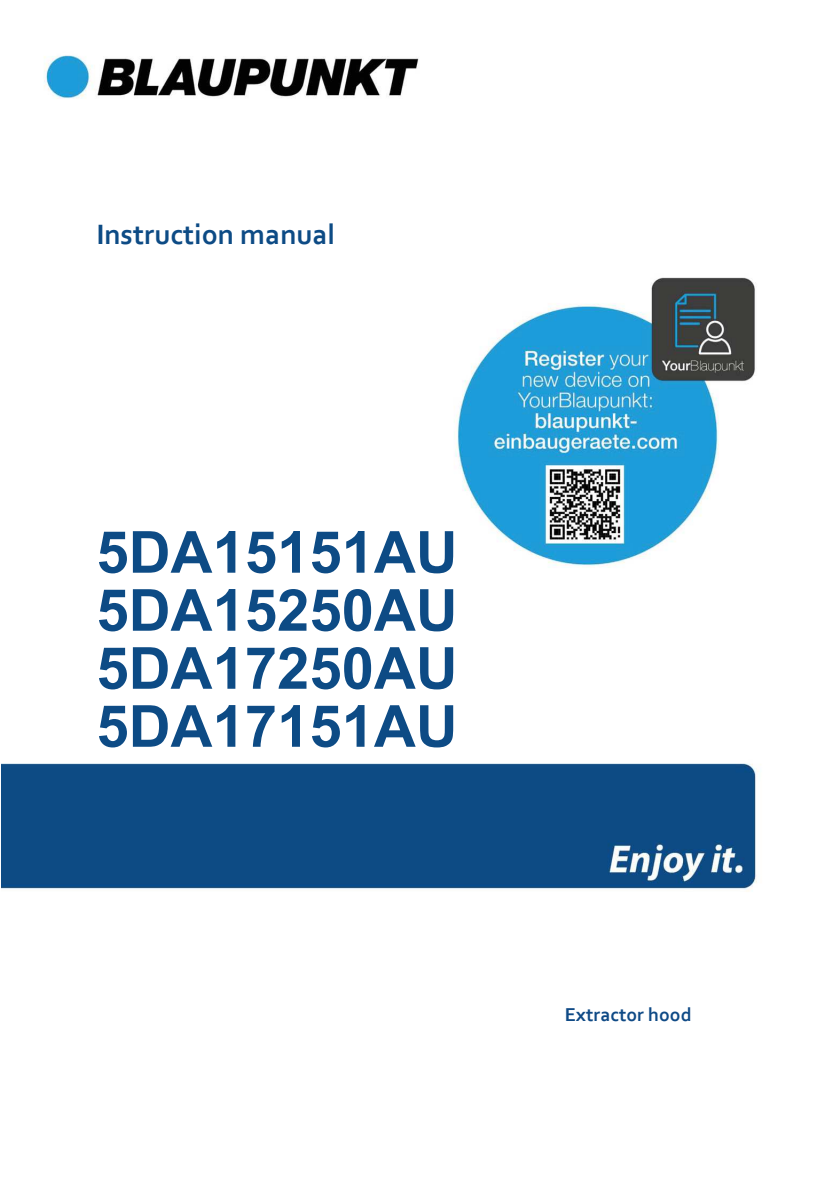
<style>
.page{position:relative;width:840px;height:1191px;background:#fff}
.page>*{position:absolute;margin:0;border:0;box-sizing:border-box;transform-origin:0 0}
.t1{font:700 58px/58px "Arial";color:#0d4b85;text-align:justify}
.t2{font:700 29.2px "Corbel";color:#0d4b85}
.t3{font:700 19.6px "Corbel";color:#0f4a86}
</style>
<div class="page">
<img style="left:1px;top:55px;width:758px;height:837px">
<p class="t2" style="left:96px;top:216px;width:240px">Instruction manual</p>
<p class="t1" style="left:96px;top:524px;width:362px">5DA15151AU 5DA15250AU 5DA17250AU 5DA17151AU</p>
<p class="t3" style="left:564px;top:1002px;width:128px">Extractor hood</p>
</div>
